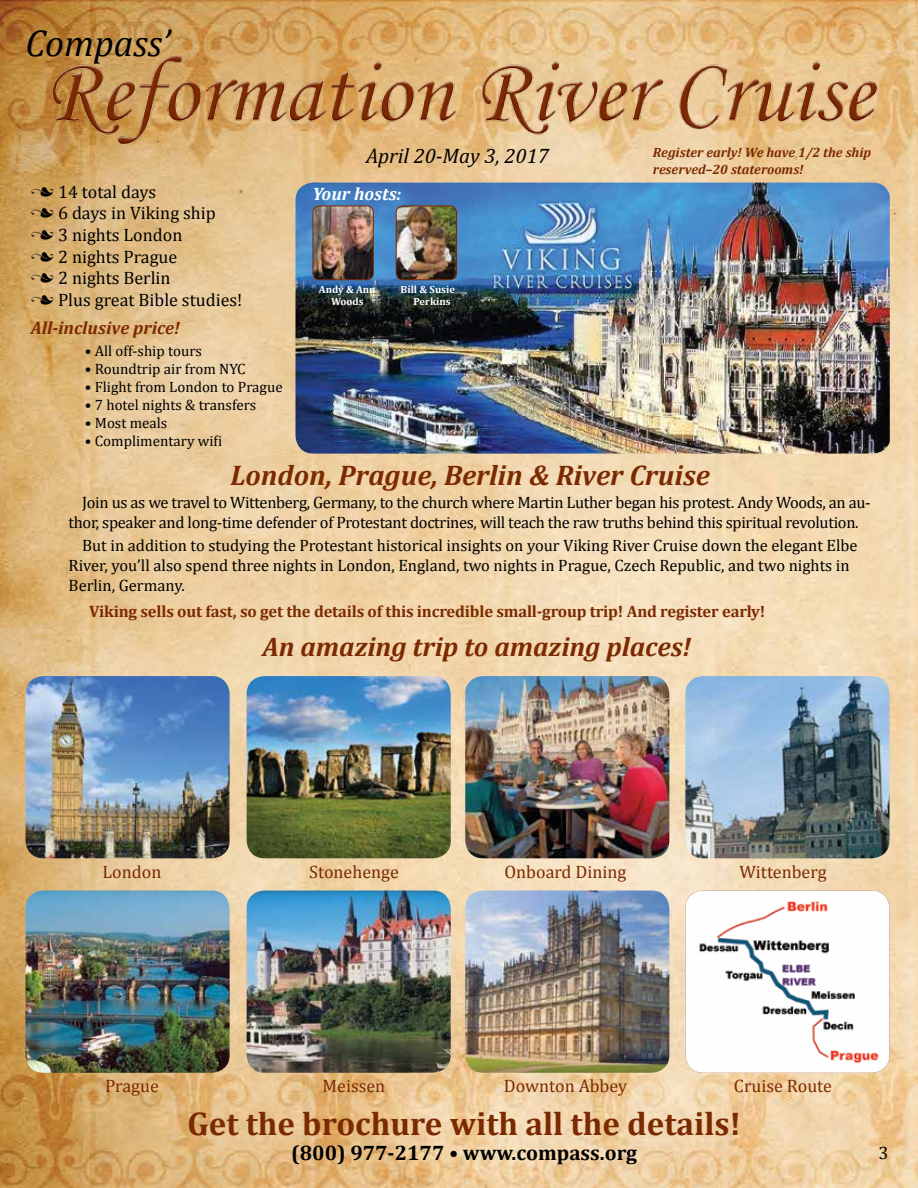
<style>
.page{position:relative;width:918px;height:1188px;background:#fff}
.page>*{position:absolute;margin:0;border:0;box-sizing:border-box;transform-origin:0 0}
.t1{font:italic 37.5px "Cambria";color:#000}
.t2{font:700 33px "Cambria";color:#7b2900}
.t3{font:italic 700 28.5px "Cambria";color:#7b2900}
.t4{font:italic 700 27px "Cambria";color:#7b2900}
.t5{font:700 21px "Cambria";color:#000}
.t6{font:italic 21px "Cambria";color:#000}
.t7{font:18px/21.6px "Cambria";color:#000}
.t8{font:18px "Cambria";color:#7b2900}
.t9{font:italic 700 18px "Cambria";color:#7b2900}
.t10{font:italic 700 18px "Cambria";color:#fff}
.t11{font:16.5px/19.8px "Cambria";color:#000}
.t12{font:16.5px/19.8px "Cambria";letter-spacing:-.02em;color:#000}
.t13{font:700 16.5px "Cambria";letter-spacing:-.01em;color:#7b2900}
.t14{font:15px "Cambria";color:#000}
.t15{font:700 15px "Cambria";color:#000}
.t16{font:italic 700 13.5px/16.2px "Cambria";color:#7b2900}
.t17{font:700 10.5px "Cambria";color:#fff}
.s1{font-family:"Type Embellishments One Let Plain"}
</style>
<div class="page">
<img style="left:0;top:0;width:918px;height:1188px">
<img style="left:296px;top:183px;width:594px;height:271px">
<img style="left:30px;top:44px;width:855px;height:123px">
<img style="left:313px;top:206px;width:60px;height:74px">
<div style="left:313px;top:206px;width:61px;height:74px;border:1px solid #7b2900;border-radius:7px"></div>
<img style="left:396px;top:206px;width:61px;height:74px">
<div style="left:396px;top:206px;width:61px;height:74px;border:1px solid #7b2900;border-radius:7px"></div>
<img style="left:26px;top:676px;width:204px;height:182px">
<img style="left:26px;top:891px;width:204px;height:182px">
<img style="left:247px;top:676px;width:204px;height:182px">
<img style="left:247px;top:891px;width:204px;height:182px">
<img style="left:465px;top:676px;width:204px;height:182px">
<img style="left:465px;top:891px;width:204px;height:182px">
<img style="left:685px;top:676px;width:205px;height:182px">
<img style="left:685px;top:891px;width:205px;height:182px">
<h1 class="t1" style="left:26px;top:21px;width:146px">Compass’</h1>
<p class="t7" style="left:31px;top:181px;width:213px"><span class="s1">n</span> 14 total days<br><span class="s1">n</span> 6 days in Viking ship <span class="s1">n</span> 3 nights London<br><span class="s1">n</span> 2 nights Prague<br><span class="s1">n</span> 2 nights Berlin<br><span class="s1">n</span> Plus great Bible studies!</p>
<p class="t9" style="left:31px;top:317px;width:151px">All-inclusive price!</p>
<p class="t14" style="left:85px;top:342px;width:119px">• All off-ship tours</p>
<p class="t14" style="left:85px;top:360px;width:162px">• Roundtrip air from NYC</p>
<p class="t14" style="left:85px;top:378px;width:199px">• Flight from London to Prague</p>
<p class="t14" style="left:85px;top:396px;width:173px">• 7 hotel nights &amp; transfers</p>
<p class="t14" style="left:85px;top:414px;width:84px">• Most meals</p>
<p class="t14" style="left:85px;top:432px;width:139px">• Complimentary wifi</p>
<p class="t6" style="left:366px;top:143px;width:184px">April 20-May 3, 2017</p>
<p class="t16" style="left:653px;top:144px;width:220px">Register early! We have 1/2 the ship reserved–20 staterooms!</p>
<p class="t10" style="left:313px;top:182px;width:90px">Your hosts:</p>
<p class="t17" style="left:319px;top:283px;width:58px">Andy &amp; Ann</p>
<p class="t17" style="left:401px;top:283px;width:56px">Bill &amp; Susie</p>
<p class="t17" style="left:331px;top:295px;width:34px">Woods</p>
<p class="t17" style="left:413px;top:295px;width:39px">Perkins</p>
<h3 class="t3" style="left:230px;top:458px;width:481px">London, Prague, Berlin &amp; River Cruise</h3>
<p class="t12" style="left:69px;top:493px;width:804px;text-indent:13px">Join us as we travel to Wittenberg, Germany, to the church where Martin Luther began his protest. Andy Woods, an au&shy;thor, speaker and long-time defender of Protestant doctrines, will teach the raw truths behind this spiritual revolution.</p>
<p class="t11" style="left:69px;top:536px;width:791px;text-indent:13px">But in addition to studying the Protestant historical insights on your Viking River Cruise down the elegant Elbe<br>River, you’ll also spend three nights in London, England, two nights in Prague, Czech Republic, and two nights in<br>Berlin, Germany.</p>
<p class="t13" style="left:89px;top:602px;width:678px">Viking sells out fast, so get the details of this incredible small-group trip! And register early!</p>
<h3 class="t4" style="left:262px;top:631px;width:431px">An amazing trip to amazing places!</h3>
<p class="t8" style="left:103px;top:861px;width:60px">London</p>
<p class="t8" style="left:309px;top:861px;width:91px">Stonehenge</p>
<p class="t8" style="left:504px;top:861px;width:124px">Onboard Dining</p>
<p class="t8" style="left:739px;top:861px;width:89px">Wittenberg</p>
<p class="t8" style="left:105px;top:1075px;width:55px">Prague</p>
<p class="t8" style="left:323px;top:1075px;width:64px">Meissen</p>
<p class="t8" style="left:504px;top:1075px;width:125px">Downton Abbey</p>
<p class="t8" style="left:734px;top:1075px;width:100px">Cruise Route</p>
<h2 class="t2" style="left:188px;top:1103px;width:555px">Get the brochure with all the details!</h2>
<p class="t5" style="left:291px;top:1140px;width:347px">(800) 977-2177 • www.compass.org</p>
<p class="t15" style="left:878px;top:1139px;width:10px">3</p>
<p class="t7" style="left:878px;top:1142px;width:11px">3</p>
</div>
